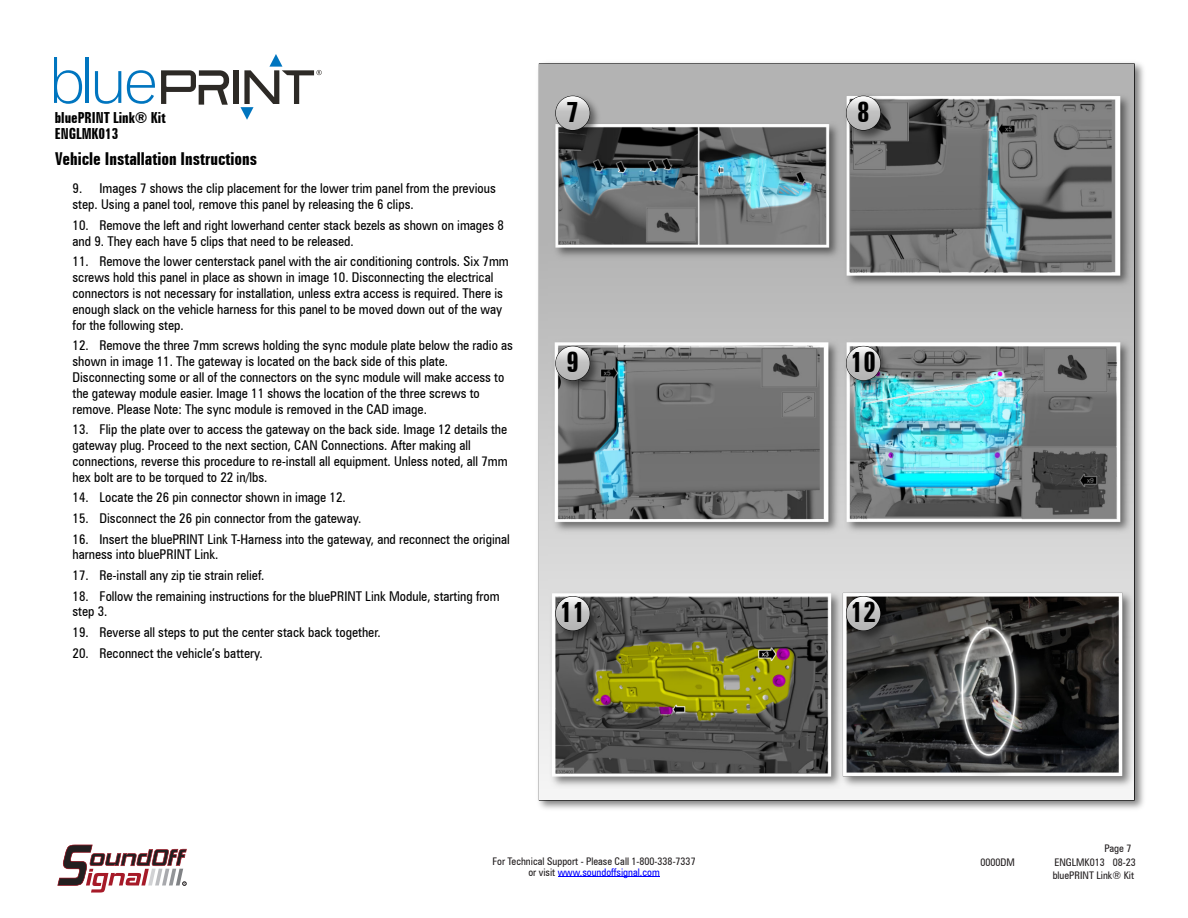
<style>
.page{position:relative;width:1188px;height:918px;background:#fff}
.page>*{position:absolute;margin:0;border:0;box-sizing:border-box;transform-origin:0 0}
.t1{font:700 extra-condensed 28.35px "Zurich BT";color:#000}
.t2{font:700 extra-condensed 17.7px "Zurich BT";color:#000}
.t3{font:700 extra-condensed 15.3px/16px "Zurich BT";color:#000}
.t4{font:condensed 13.5px/15.9px "Zurich BT";color:#000}
.t5{font:condensed 10.5px/10.5px "Zurich BT";color:#231f20;text-align:center}
.s1{color:#00f}
</style>
<div class="page">
<img style="left:538px;top:62px;width:606px;height:747px">
<div style="left:540px;top:64px;width:594px;height:736px;background:linear-gradient(to bottom,#a7a7a7,#f2f2f2)"></div>
<img style="left:548px;top:92px;width:585px;height:697px">
<img style="left:841px;top:590px;width:294px;height:199px">
<img style="left:553px;top:94px;width:49px;height:48px">
<svg style="left:556px;top:96px;width:34px;height:34px"></svg>
<img style="left:553px;top:344px;width:49px;height:48px">
<div style="left:556px;top:346px;width:34px;height:35px;border:1px solid #000;border-radius:50%"></div>
<svg style="left:556px;top:346px;width:34px;height:34px"></svg>
<img style="left:553px;top:594px;width:49px;height:48px">
<div style="left:556px;top:596px;width:34px;height:35px;border:1px solid #000;border-radius:50%"></div>
<svg style="left:556px;top:597px;width:34px;height:33px"></svg>
<img style="left:844px;top:94px;width:48px;height:48px">
<div style="left:846px;top:96px;width:35px;height:34px;border:1px solid #000;border-radius:50%"></div>
<svg style="left:846px;top:96px;width:34px;height:34px"></svg>
<img style="left:844px;top:344px;width:48px;height:48px">
<div style="left:846px;top:346px;width:35px;height:35px;border:1px solid #000;border-radius:50%"></div>
<svg style="left:846px;top:346px;width:34px;height:34px"></svg>
<img style="left:844px;top:594px;width:48px;height:48px">
<div style="left:846px;top:596px;width:35px;height:35px;border:1px solid #000;border-radius:50%"></div>
<svg style="left:846px;top:597px;width:34px;height:33px"></svg>
<div style="left:234px;top:70px;width:5px;height:34px;background:#2d2a26"></div>
<svg style="left:161px;top:70px;width:68px;height:35px"></svg>
<svg style="left:54px;top:57px;width:28px;height:47px"></svg>
<hr style="left:86px;top:57px;width:3px;height:46px;background:#0075bf">
<svg style="left:95px;top:71px;width:26px;height:33px"></svg>
<svg style="left:127px;top:70px;width:28px;height:34px"></svg>
<svg style="left:240px;top:54px;width:82px;height:66px"></svg>
<svg style="left:57px;top:845px;width:130px;height:48px"></svg>
<hr style="left:558px;top:877px;width:102px;height:1px;background:#00f">
<p class="t3" style="left:55px;top:111px;width:112px">bluePRINT Link® Kit<br>ENGLMK013</p>
<h2 class="t2" style="left:55px;top:151px;width:203px">Vehicle Installation Instructions</h2>
<p class="t4" style="left:73px;top:182px;width:425px">9. Images 7 shows the clip placement for the lower trim panel from the previous step. Using a panel tool, remove this panel by releasing the 6 clips.</p>
<p class="t4" style="left:73px;top:218px;width:433px">10. Remove the left and right lowerhand center stack bezels as shown on images 8 and 9. They each have 5 clips that need to be released.</p>
<p class="t4" style="left:73px;top:255px;width:438px">11. Remove the lower centerstack panel with the air conditioning controls. Six 7mm screws hold this panel in place as shown in image 10. Disconnecting the electrical connectors is not necessary for installation, unless extra access is required. There is enough slack on the vehicle harness for this panel to be moved down out of the way for the following step.</p>
<p class="t4" style="left:73px;top:339px;width:442px">12. Remove the three 7mm screws holding the sync module plate below the radio as shown in image 11. The gateway is located on the back side of this plate.<br>Disconnecting some or all of the connectors on the sync module will make access to the gateway module easier. Image 11 shows the location of the three screws to remove. Please Note: The sync module is removed in the CAD image.</p>
<p class="t4" style="left:73px;top:423px;width:437px">13. Flip the plate over to access the gateway on the back side. Image 12 details the gateway plug. Proceed to the next section, CAN Connections. After making all connections, reverse this procedure to re-install all equipment. Unless noted, all 7mm hex bolt are to be torqued to 22 in/lbs.</p>
<p class="t4" style="left:73px;top:491px;width:275px">14. Locate the 26 pin connector shown in image 12.</p>
<p class="t4" style="left:73px;top:512px;width:290px">15. Disconnect the 26 pin connector from the gateway.</p>
<p class="t4" style="left:73px;top:532px;width:439px">16. Insert the bluePRINT Link T-Harness into the gateway, and reconnect the original harness into bluePRINT Link.</p>
<p class="t4" style="left:73px;top:569px;width:193px">17. Re-install any zip tie strain relief.</p>
<p class="t4" style="left:73px;top:589px;width:429px">18. Follow the remaining instructions for the bluePRINT Link Module, starting from step 3.</p>
<p class="t4" style="left:73px;top:626px;width:310px">19. Reverse all steps to put the center stack back together.</p>
<p class="t4" style="left:73px;top:646px;width:192px">20. Reconnect the vehicle’s battery.</p>
<h1 class="t1" style="left:566px;top:100px;width:14px">7</h1>
<h1 class="t1" style="left:566px;top:351px;width:14px">9</h1>
<h1 class="t1" style="left:560px;top:601px;width:27px">11</h1>
<p class="t5" style="left:492px;top:857px;width:205px">For Technical Support - Please Call 1-800-338-7337 or visit <span class="s1">www.soundoffsignal.com</span></p>
<h1 class="t1" style="left:857px;top:100px;width:14px">8</h1>
<h1 class="t1" style="left:851px;top:351px;width:27px">10</h1>
<h1 class="t1" style="left:851px;top:601px;width:27px">12</h1>
<p class="t5" style="left:980px;top:858px;width:36px">0000DM</p>
<p class="t5" style="left:1055px;top:842px;width:78px;line-height:14.1px;text-align:left;text-indent:50px">Page 7<br>ENGLMK013</p>
<p class="t5" style="left:1113px;top:858px;width:25px">08-23</p>
<p class="t5" style="left:1053px;top:871px;width:83px">bluePRINT Link® Kit</p>
</div>
